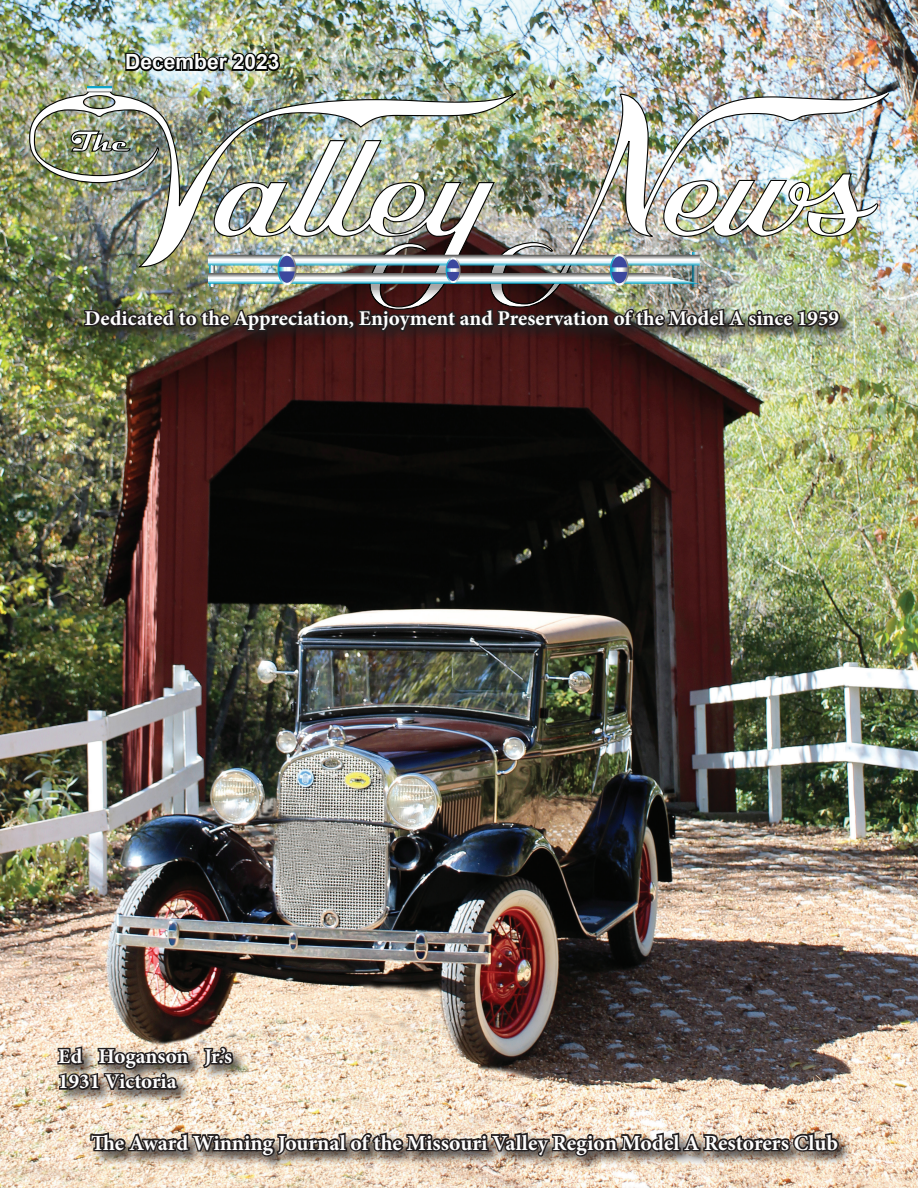
<style>
.page{position:relative;width:918px;height:1188px;background:#fff}
.page>*{position:absolute;margin:0;border:0;box-sizing:border-box;transform-origin:0 0}
.t1{font:700 29.1px "Magneto";color:#fbfdfe}
.t2{font:700 21.6px "Minion Pro";color:#fff}
.t3{font:700 21px/25.2px "Minion Pro";color:#fff}
.t4{font:700 21px "Arial";color:#fcfcfc}
</style>
<div class="page">
<img style="left:0;top:0;width:918px;height:1188px">
<div style="left:83px;top:307px;width:771px;height:39px;background:#231f20;opacity:.75"></div>
<img style="left:29px;top:91px;width:41px;height:176px">
<img style="left:878px;top:91px;width:11px;height:217px">
<img style="left:70px;top:50px;width:808px;height:283px">
<div style="left:89px;top:1131px;width:764px;height:40px;background:#231f20;opacity:.75"></div>
<img style="left:56px;top:880px;width:784px;height:287px">
<p class="t4" style="left:125px;top:47px;width:156px">December 2023</p>
<h1 class="t1" style="left:71px;top:125px;width:60px">The</h1>
<p class="t3" style="left:85px;top:306px;width:756px">Dedicated to the Appreciation, Enjoyment and Preservation of the Model A since 1959</p>
<p class="t3" style="left:58px;top:1043px;width:175px">Ed Hoganson Jr.’s<br>1931 Victoria</p>
<p class="t2" style="left:91px;top:1128px;width:748px">The Award Winning Journal of the Missouri Valley Region Model A Restorers Club</p>
</div>
